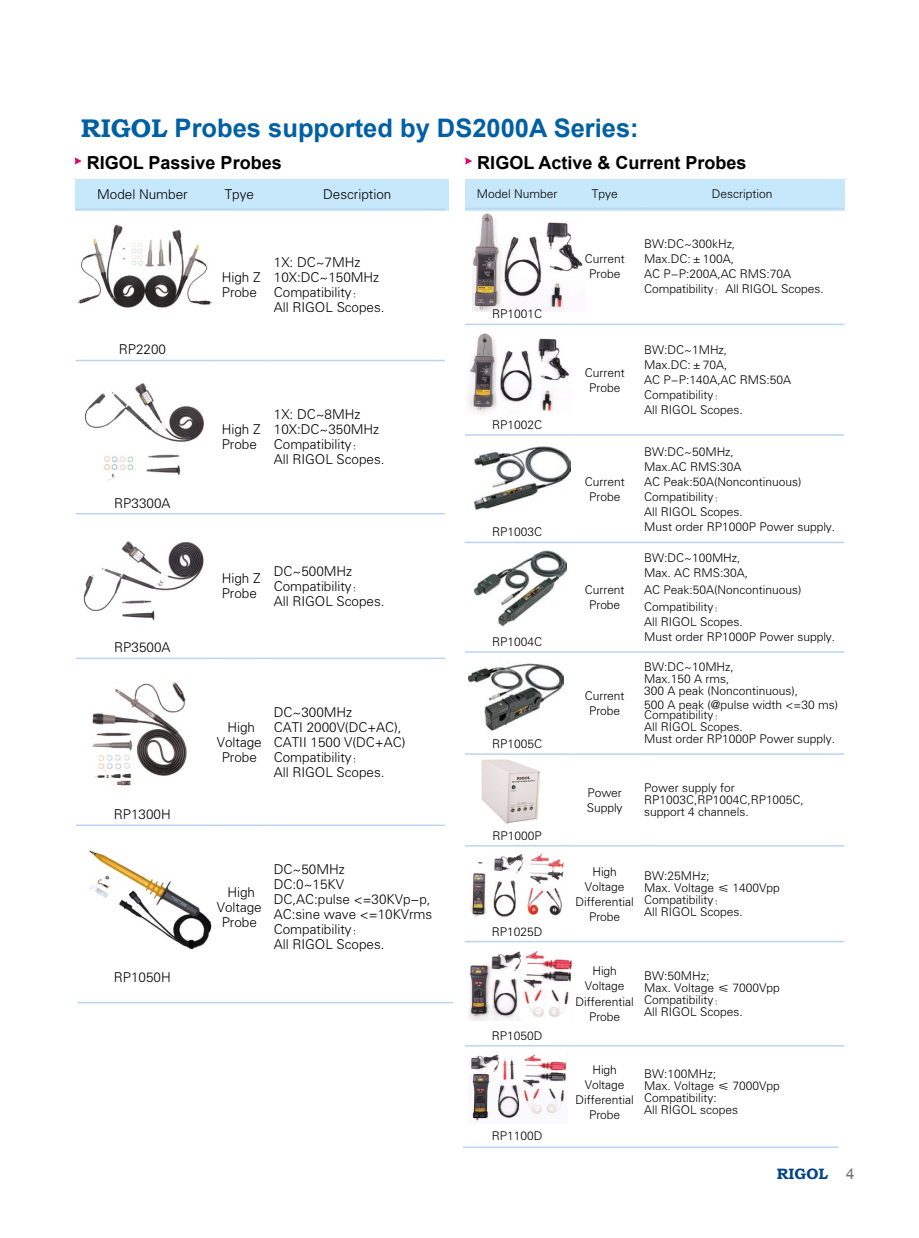
<style>
.page{position:relative;width:919px;height:1238px;background:#fff}
.page>*{position:absolute;margin:0;border:0;box-sizing:border-box;transform-origin:0 0}
.t1{font:700 25.5px "Arial";color:#0060a5}
.t2{font:700 18px "Arial";color:#000}
.t3{font:700 15px "Bookman Old Style";color:#004386}
.t4{font:13.5px/15px "FZXH1 JW GB1 0";color:#000}
.t5{font:12px/15px "FZXH1 JW GB1 0";color:#000}
.s1{font-family:"Bookman Old Style"}
.s2{font-family:"Arial";font-weight:400;color:#727171}
</style>
<div class="page">
<img style="left:468px;top:1054px;width:99px;height:67px">
<img style="left:481px;top:759px;width:60px;height:65px">
<img style="left:468px;top:950px;width:104px;height:70px">
<img style="left:468px;top:663px;width:95px;height:68px">
<img style="left:474px;top:446px;width:96px;height:64px">
<img style="left:472px;top:214px;width:111px;height:97px">
<img style="left:470px;top:853px;width:94px;height:65px">
<img style="left:474px;top:551px;width:92px;height:75px">
<img style="left:468px;top:333px;width:102px;height:80px">
<img style="left:89px;top:850px;width:123px;height:100px">
<img style="left:92px;top:682px;width:95px;height:104px">
<svg style="left:74px;top:157px;width:8px;height:8px"></svg>
<svg style="left:465px;top:157px;width:7px;height:8px"></svg>
<img style="left:83px;top:541px;width:121px;height:80px">
<img style="left:84px;top:383px;width:120px;height:98px">
<img style="left:77px;top:210px;width:140px;height:98px">
<div style="left:76px;top:179px;width:373px;height:31px;background:#c7e8fa"></div>
<div style="left:465px;top:179px;width:379px;height:31px;background:#c7e8fa"></div>
<hr style="left:78px;top:1001px;width:375px;height:2px;background:#bbd4ef">
<hr style="left:463px;top:1146px;width:375px;height:1px;background:#bbd4ef">
<hr style="left:465px;top:208px;width:104px;height:1px;background:#bbd4ef">
<hr style="left:569px;top:208px;width:71px;height:1px;background:#bbd4ef">
<hr style="left:640px;top:208px;width:204px;height:1px;background:#bbd4ef">
<hr style="left:465px;top:323px;width:104px;height:2px;background:#bbd4ef">
<hr style="left:569px;top:323px;width:71px;height:2px;background:#bbd4ef">
<hr style="left:640px;top:323px;width:204px;height:2px;background:#bbd4ef">
<hr style="left:465px;top:434px;width:104px;height:2px;background:#bbd4ef">
<hr style="left:569px;top:434px;width:71px;height:2px;background:#bbd4ef">
<hr style="left:640px;top:434px;width:204px;height:2px;background:#bbd4ef">
<hr style="left:465px;top:541px;width:104px;height:2px;background:#bbd4ef">
<hr style="left:569px;top:541px;width:71px;height:2px;background:#bbd4ef">
<hr style="left:640px;top:541px;width:204px;height:2px;background:#bbd4ef">
<hr style="left:465px;top:651px;width:104px;height:1px;background:#bbd4ef">
<hr style="left:569px;top:651px;width:71px;height:1px;background:#bbd4ef">
<hr style="left:640px;top:651px;width:204px;height:1px;background:#bbd4ef">
<hr style="left:465px;top:753px;width:104px;height:1px;background:#bbd4ef">
<hr style="left:569px;top:753px;width:71px;height:1px;background:#bbd4ef">
<hr style="left:640px;top:753px;width:204px;height:1px;background:#bbd4ef">
<hr style="left:465px;top:845px;width:104px;height:1px;background:#bbd4ef">
<hr style="left:569px;top:845px;width:71px;height:1px;background:#bbd4ef">
<hr style="left:640px;top:845px;width:204px;height:1px;background:#bbd4ef">
<hr style="left:465px;top:940px;width:104px;height:2px;background:#bbd4ef">
<hr style="left:569px;top:940px;width:71px;height:2px;background:#bbd4ef">
<hr style="left:640px;top:940px;width:204px;height:2px;background:#bbd4ef">
<hr style="left:465px;top:1044px;width:104px;height:2px;background:#bbd4ef">
<hr style="left:569px;top:1044px;width:71px;height:2px;background:#bbd4ef">
<hr style="left:640px;top:1044px;width:204px;height:2px;background:#bbd4ef">
<hr style="left:76px;top:208px;width:133px;height:2px;background:#bbd4ef">
<hr style="left:209px;top:208px;width:60px;height:2px;background:#bbd4ef">
<hr style="left:269px;top:208px;width:176px;height:2px;background:#bbd4ef">
<hr style="left:76px;top:360px;width:133px;height:1px;background:#bbd4ef">
<hr style="left:209px;top:360px;width:60px;height:1px;background:#bbd4ef">
<hr style="left:269px;top:360px;width:176px;height:1px;background:#bbd4ef">
<hr style="left:76px;top:513px;width:133px;height:1px;background:#bbd4ef">
<hr style="left:209px;top:513px;width:60px;height:1px;background:#bbd4ef">
<hr style="left:269px;top:513px;width:176px;height:1px;background:#bbd4ef">
<hr style="left:76px;top:657px;width:133px;height:2px;background:#bbd4ef">
<hr style="left:209px;top:657px;width:60px;height:2px;background:#bbd4ef">
<hr style="left:269px;top:657px;width:176px;height:2px;background:#bbd4ef">
<hr style="left:76px;top:824px;width:133px;height:2px;background:#bbd4ef">
<hr style="left:209px;top:824px;width:60px;height:2px;background:#bbd4ef">
<hr style="left:269px;top:824px;width:176px;height:2px;background:#bbd4ef">
<h1 class="t1" style="left:81px;top:111px;width:559px"><span class="s1">RIGOL</span> Probes supported by DS2000A Series:</h1>
<h2 class="t2" style="left:87px;top:150px;width:196px">RIGOL Passive Probes</h2>
<h2 class="t2" style="left:477px;top:150px;width:271px">RIGOL Active &amp; Current Probes</h2>
<p class="t5" style="left:477px;top:186px;width:82px">Model Number</p>
<p class="t5" style="left:591px;top:186px;width:27px">Tpye</p>
<p class="t5" style="left:711px;top:186px;width:62px">Description</p>
<p class="t4" style="left:97px;top:187px;width:92px">Model Number</p>
<p class="t4" style="left:225px;top:187px;width:31px">Tpye</p>
<p class="t4" style="left:323px;top:187px;width:70px">Description</p>
<p class="t4" style="left:119px;top:342px;width:49px">RP2200</p>
<p class="t4" style="left:114px;top:495px;width:58px">RP3300A</p>
<p class="t4" style="left:114px;top:640px;width:58px">RP3500A</p>
<p class="t4" style="left:114px;top:807px;width:58px">RP1300H</p>
<p class="t4" style="left:114px;top:970px;width:58px">RP1050H</p>
<p class="t4" style="left:222px;top:270px;width:40px">High Z<br>Probe</p>
<p class="t4" style="left:274px;top:255px;width:112px">1X: DC~7MHz<br>10X:DC~150MHz<br>Compatibility：<br>All RIGOL Scopes.</p>
<p class="t4" style="left:222px;top:422px;width:40px">High Z<br>Probe</p>
<p class="t4" style="left:274px;top:407px;width:112px">1X: DC~8MHz<br>10X:DC~350MHz<br>Compatibility：<br>All RIGOL Scopes.</p>
<p class="t4" style="left:222px;top:571px;width:40px">High Z<br>Probe</p>
<p class="t4" style="left:274px;top:564px;width:112px">DC~500MHz<br>Compatibility：<br>All RIGOL Scopes.</p>
<p class="t4" style="left:217px;top:719px;width:46px;text-align:center">High<br>Voltage<br>Probe</p>
<p class="t4" style="left:274px;top:704px;width:133px">DC~300MHz<br>CATI 2000V(DC+AC),<br>CATII 1500 V(DC+AC)<br>Compatibility：<br>All RIGOL Scopes.</p>
<p class="t4" style="left:217px;top:884px;width:46px;text-align:center">High<br>Voltage<br>Probe</p>
<p class="t4" style="left:274px;top:862px;width:160px">DC~50MHz<br>DC:0~15KV<br>DC,AC:pulse &lt;=30KVp-p,<br>AC:sine wave &lt;=10KVrms<br>Compatibility：<br>All RIGOL Scopes.</p>
<p class="t5" style="left:492px;top:307px;width:51px">RP1001C</p>
<p class="t5" style="left:492px;top:417px;width:51px">RP1002C</p>
<p class="t5" style="left:492px;top:525px;width:51px">RP1003C</p>
<p class="t5" style="left:492px;top:634px;width:51px">RP1004C</p>
<p class="t5" style="left:492px;top:736px;width:51px">RP1005C</p>
<p class="t5" style="left:492px;top:828px;width:51px">RP1000P</p>
<p class="t5" style="left:492px;top:924px;width:52px">RP1025D</p>
<p class="t5" style="left:492px;top:1028px;width:52px">RP1050D</p>
<p class="t5" style="left:492px;top:1128px;width:52px">RP1100D</p>
<p class="t5" style="left:584px;top:252px;width:41px;text-align:center">Current<br>Probe</p>
<p class="t5" style="left:584px;top:365px;width:41px;text-align:center">Current<br>Probe</p>
<p class="t5" style="left:584px;top:474px;width:41px;text-align:center">Current<br>Probe</p>
<p class="t5" style="left:584px;top:582px;width:41px;text-align:center">Current<br>Probe</p>
<p class="t5" style="left:584px;top:688px;width:41px;text-align:center">Current<br>Probe</p>
<p class="t5" style="left:644px;top:237px;width:181px">BW:DC~300kHz,<br>Max.DC:±100A,<br>AC P-P:200A,AC RMS:70A<br>Compatibility：All RIGOL Scopes.</p>
<p class="t5" style="left:644px;top:342px;width:148px">BW:DC~1MHz,<br>Max.DC:±70A,<br>AC P-P:140A,AC RMS:50A<br>Compatibility：<br>All RIGOL Scopes.</p>
<p class="t5" style="left:644px;top:444px;width:192px">BW:DC~50MHz,<br>Max.AC RMS:30A<br>AC Peak:50A(Noncontinuous)<br>Compatibility：<br>All RIGOL Scopes.<br>Must order RP1000P Power supply.</p>
<p class="t5" style="left:644px;top:550px;width:105px">BW:DC~100MHz,<br>Max. AC RMS:30A,</p>
<p class="t5" style="left:644px;top:581px;width:159px;line-height:17.1px">AC Peak:50A(Noncontinuous)<br>Compatibility：</p>
<p class="t5" style="left:644px;top:614px;width:192px">All RIGOL Scopes.<br>Must order RP1000P Power supply.</p>
<p class="t5" style="left:644px;top:661px;width:155px;line-height:12px">BW:DC~10MHz,<br>Max.150 A rms,<br>300 A peak (Noncontinuous),</p>
<p class="t5" style="left:644px;top:700px;width:195px;line-height:10.2px">500 A peak (@pulse width &lt;=30 ms)<br>Compatibility：</p>
<p class="t5" style="left:644px;top:721px;width:192px;line-height:12px">All RIGOL Scopes.<br>Must order RP1000P Power supply.</p>
<p class="t5" style="left:586px;top:785px;width:37px">Power<br>Supply</p>
<p class="t5" style="left:644px;top:782px;width:161px;line-height:12px">Power supply for<br>RP1003C,RP1004C,RP1005C, support 4 channels.</p>
<p class="t5" style="left:575px;top:864px;width:60px;text-align:center">High<br>Voltage<br>Differential<br>Probe</p>
<p class="t5" style="left:644px;top:870px;width:137px;line-height:12px">BW:25MHz;<br>Max. Voltage ≤ 1400Vpp<br>Compatibility：<br>All RIGOL Scopes.</p>
<p class="t5" style="left:575px;top:964px;width:60px;text-align:center">High<br>Voltage<br>Differential<br>Probe</p>
<p class="t5" style="left:644px;top:970px;width:137px;line-height:12px">BW:50MHz;<br>Max. Voltage ≤ 7000Vpp<br>Compatibility：<br>All RIGOL Scopes.</p>
<p class="t5" style="left:575px;top:1062px;width:60px;text-align:center">High<br>Voltage<br>Differential<br>Probe</p>
<p class="t5" style="left:644px;top:1068px;width:137px;line-height:12px">BW:100MHz;<br>Max. Voltage ≤ 7000Vpp<br>Compatibility:<br>All RIGOL scopes</p>
<p class="t3" style="left:776px;top:1162px;width:79px">RIGOL <span class="s2">4</span></p>
</div>
